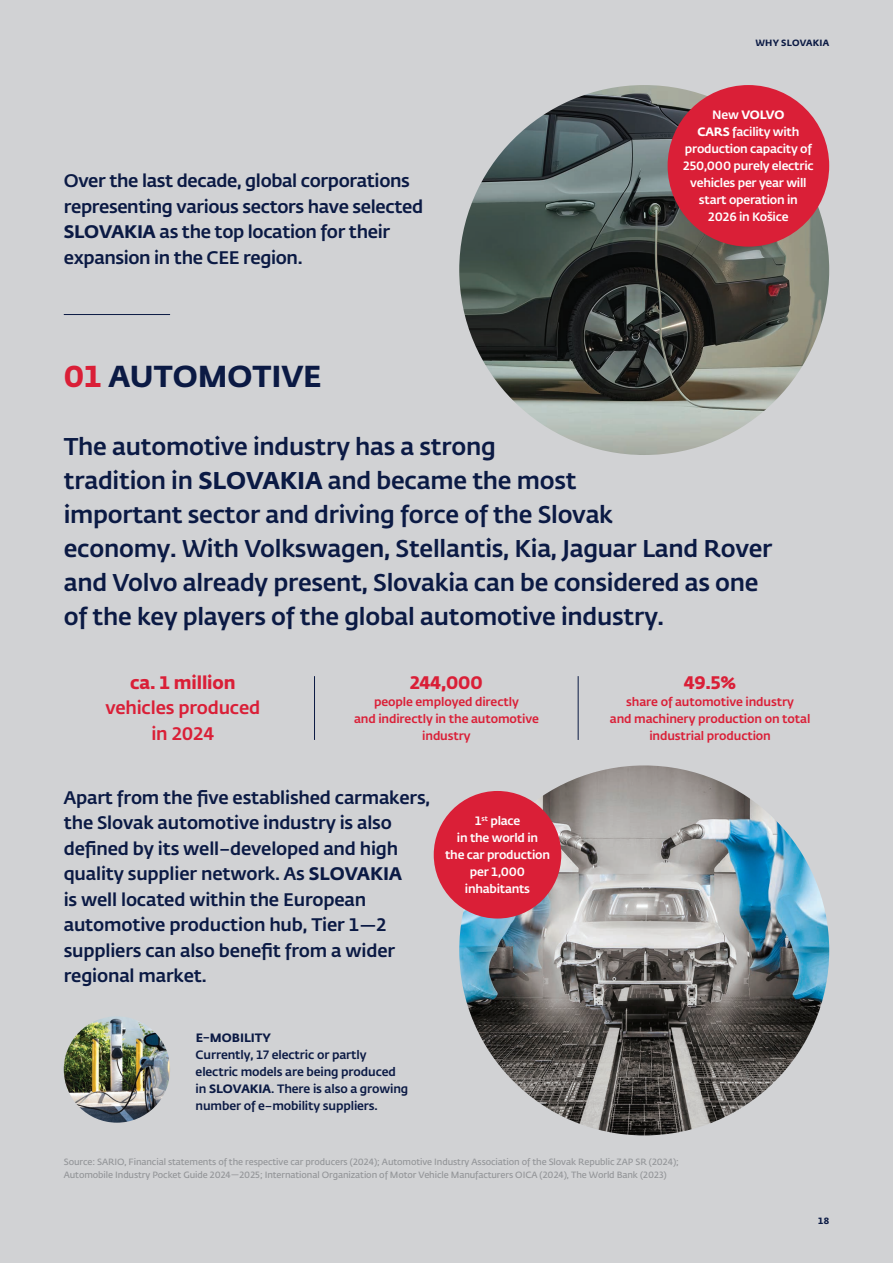
<style>
.page{position:relative;width:893px;height:1263px;background:#d1d2d4}
.page>*{position:absolute;margin:0;border:0;box-sizing:border-box;transform-origin:0 0}
.t1{font:700 30px "Fedra Sans Pro";color:#0b1a44}
.t2{font:500 24px/34px "Fedra Sans Pro";letter-spacing:-.01em;color:#0b1a44}
.t3{font:500 18px/25.5px "Fedra Sans Pro";letter-spacing:-.01em;color:#0b1a44}
.t4{font:700 18px "Fedra Sans Pro";letter-spacing:-.01em;color:#da1f37}
.t5{font:500 18px/25.5px "Fedra Sans Pro";letter-spacing:-.01em;color:#da1f37;text-align:center}
.t6{font:500 12px/17px "Fedra Sans Pro";letter-spacing:-.02em;color:#fff;text-align:center}
.t7{font:500 12px/17px "Fedra Sans Pro";letter-spacing:-.01em;color:#da1f37;text-align:center}
.t8{font:500 12px/17px "Fedra Sans Pro";letter-spacing:-.01em;color:#0b1a44}
.t9{font:700 12px "Fedra Sans Pro";color:#0b1a44}
.t10{font:600 9px/12.8px "Fedra Sans Pro";letter-spacing:-.01em;color:#939598}
.t11{font:700 9px "Fedra Sans Pro";letter-spacing:.02em;color:#0b1a44}
.s1{font-weight:700}
.s2{color:#da1f37}
</style>
<div class="page">
<img style="left:459px;top:765px;width:370px;height:370px;border-radius:185px">
<img style="left:459px;top:85px;width:370px;height:370px;border-radius:185px">
<div style="left:668px;top:85px;width:161px;height:162px;background:#da1f37;border-radius:50%"></div>
<hr style="left:314px;top:676px;width:1px;height:64px;background:#0b1a44">
<hr style="left:578px;top:676px;width:1px;height:64px;background:#0b1a44">
<hr style="left:64px;top:314px;width:106px;height:1px;background:#0b1a44">
<img style="left:64px;top:1016px;width:106px;height:107px;border-radius:53px">
<div style="left:434px;top:791px;width:127px;height:127px;background:#da1f37;border-radius:50%"></div>
<p class="t3" style="left:64px;top:167px;width:361px">Over the last decade, global corporations representing various sectors have selected <span class="s1">SLOVAKIA</span> as the top location for their expansion in the CEE region.</p>
<h1 class="t1" style="left:64px;top:352px;width:259px"><span class="s2">01</span> AUTOMOTIVE</h1>
<p class="t11" style="left:755px;top:36px;width:75px">WHY SLOVAKIA</p>
<p class="t6" style="left:683px;top:106px;width:132px">New <span class="s1">VOLVO<br>CARS</span> facility with production capacity of<br>250,000 purely electric vehicles per year will start operation in<br>2026 in Košice</p>
<p class="t2" style="left:64px;top:428px;width:710px">The automotive industry has a strong<br>tradition in <span class="s1">SLOVAKIA</span> and became the most<br>important sector and driving force of the Slovak<br>economy. With Volkswagen, Stellantis, Kia, Jaguar Land Rover and Volvo already present, Slovakia can be considered as one of the key players of the global automotive industry.</p>
<p class="t4" style="left:130px;top:668px;width:107px">ca. 1 million</p>
<p class="t5" style="left:105px;top:694px;width:156px">vehicles produced in 2024</p>
<p class="t4" style="left:410px;top:668px;width:74px">244,000</p>
<p class="t7" style="left:354px;top:692px;width:186px">people employed directly<br>and indirectly in the automotive industry</p>
<p class="t3" style="left:64px;top:783px;width:368px">Apart from the five established carmakers, the Slovak automotive industry is also defined by its well–developed and high quality supplier network. As <span class="s1">SLOVAKIA<br></span>is well located within the European automotive production hub, Tier 1—2 suppliers can also benefit from a wider regional market.</p>
<p class="t6" style="left:445px;top:811px;width:106px">1<sup>st</sup> place<br>in the world in<br>the car production per 1,000 inhabitants</p>
<p class="t9" style="left:196px;top:1028px;width:77px">E–MOBILITY</p>
<p class="t8" style="left:196px;top:1045px;width:214px">Currently, 17 electric or partly electric models are being produced in <span class="s1">SLOVAKIA</span>. There is also a growing number of e–mobility suppliers.</p>
<p class="t4" style="left:684px;top:668px;width:54px">49.5%</p>
<p class="t7" style="left:610px;top:692px;width:202px">share of automotive industry<br>and machinery production on total industrial production</p>
<p class="t10" style="left:64px;top:1155px;width:617px">Source: SARIO, Financial statements of the respective car producers (2024); Automotive Industry Association of the Slovak Republic ZAP SR (2024);<br>Automobile Industry Pocket Guide 2024—2025; International Organization of Motor Vehicle Manufacturers OICA (2024), The World Bank (2023)</p>
<p class="t11" style="left:818px;top:1213px;width:12px">18</p>
</div>
